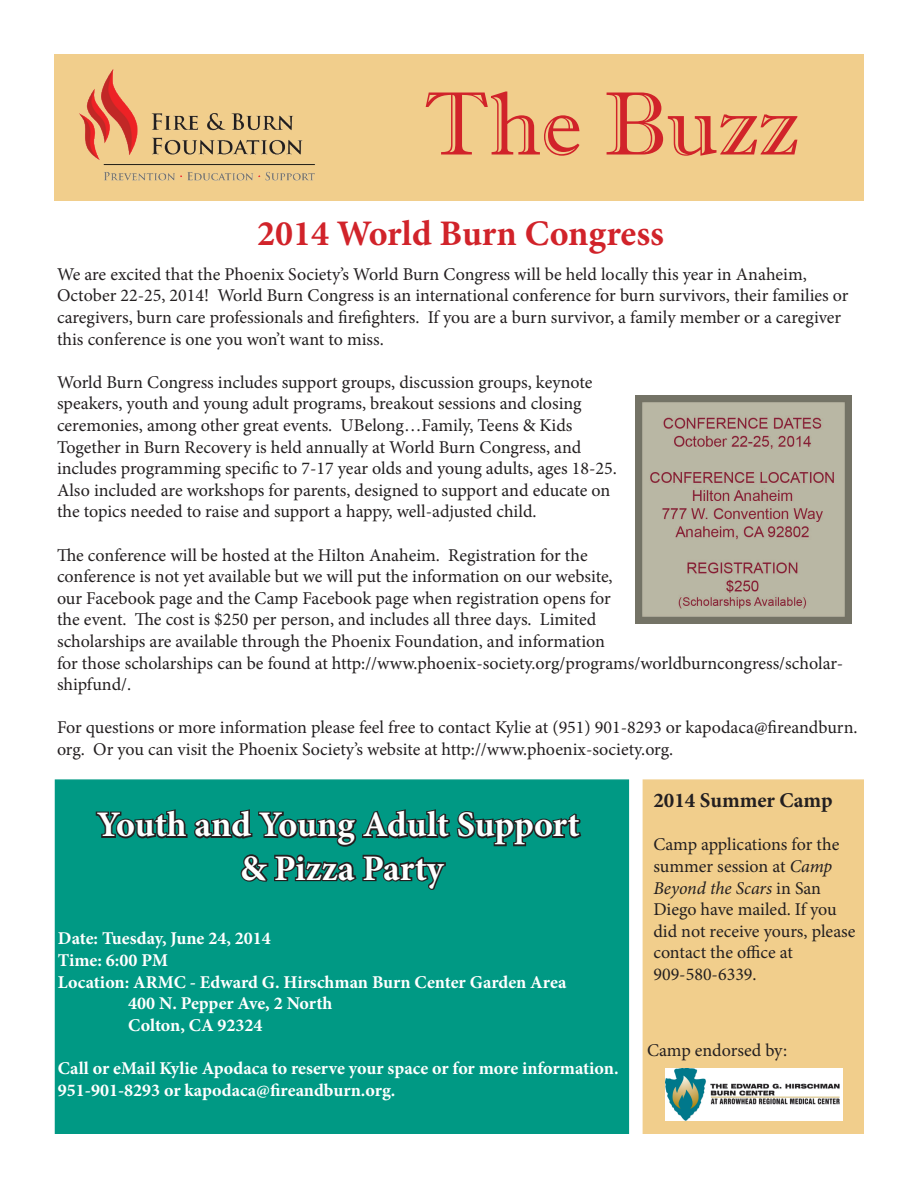
<style>
.page{position:relative;width:918px;height:1188px;background:#fff}
.page>*{position:absolute;margin:0;border:0;box-sizing:border-box;transform-origin:0 0}
.t1{font:90px "Imprint MT Shadow";color:#d1232a}
.t2{font:700 36px/43.2px "Minion Pro";letter-spacing:-.005em;color:#fff;text-align:center}
.t3{font:700 36px "Minion Pro";color:#d1232a}
.t4{font:700 21px "Minion Pro";color:#231f20}
.t5{font:18px/21.6px "Minion Pro";letter-spacing:-.005em;color:#231f20}
.t6{font:700 18px/21.6px "Minion Pro";color:#fff}
.s1{font-style:italic}
</style>
<div class="page">
<div style="left:55px;top:779px;width:574px;height:355px;background:#009984;border:2px solid #009984"></div>
<div style="left:54px;top:54px;width:810px;height:146px;background:#f1ce8c"></div>
<img style="left:79px;top:69px;width:237px;height:112px">
<svg style="left:95px;top:809px;width:487px;height:81px"></svg>
<img style="left:635px;top:396px;width:216px;height:227px">
<div style="left:643px;top:779px;width:221px;height:355px;background:#f1ce8c"></div>
<img style="left:666px;top:1068px;width:177px;height:53px">
<h1 class="t1" style="left:424px;top:71px;width:377px">The Buzz</h1>
<h2 class="t3" style="left:257px;top:208px;width:408px">2014 World Burn Congress</h2>
<p class="t5" style="left:57px;top:263px;width:793px">We are excited that the Phoenix Society’s World Burn Congress will be held locally this year in Anaheim, October 22-25, 2014! World Burn Congress is an international conference for burn survivors, their families or caregivers, burn care professionals and firefighters. If you are a burn survivor, a family member or a caregiver this conference is one you won’t want to miss.</p>
<p class="t5" style="left:57px;top:371px;width:561px">World Burn Congress includes support groups, discussion groups, keynote speakers, youth and young adult programs, breakout sessions and closing ceremonies, among other great events. UBelong…Family, Teens &amp; Kids Together in Burn Recovery is held annually at World Burn Congress, and includes programming specific to 7-17 year olds and young adults, ages 18-25.<br>Also included are workshops for parents, designed to support and educate on the topics needed to raise and support a happy, well-adjusted child.</p>
<p class="t5" style="left:57px;top:544px;width:788px">The conference will be hosted at the Hilton Anaheim. Registration for the<br>conference is not yet available but we will put the information on our website,<br>our Facebook page and the Camp Facebook page when registration opens for<br>the event. The cost is $250 per person, and includes all three days. Limited<br>scholarships are available through the Phoenix Foundation, and information<br>for those scholarships can be found at http://www.phoenix-society.org/programs/worldburncongress/scholar&shy;shipfund/.</p>
<p class="t5" style="left:57px;top:717px;width:802px">For questions or more information please feel free to contact Kylie at (951) 901-8293 or kapodaca@fireandburn. org. Or you can visit the Phoenix Society’s website at http://www.phoenix-society.org.</p>
<p class="t4" style="left:653px;top:786px;width:181px">2014 Summer Camp</p>
<p class="t5" style="left:653px;top:834px;width:204px">Camp applications for the summer session at <span class="s1">Camp<br>Beyond the Scars</span> in San<br>Diego have mailed. If you did not receive yours, please contact the office at<br>909-580-6339.</p>
<h2 class="t2" style="left:97px;top:803px;width:485px">Youth and Young Adult Support &amp; Pizza Party</h2>
<p class="t6" style="left:58px;top:928px;width:214px">Date: Tuesday, June 24, 2014</p>
<p class="t6" style="left:58px;top:949px;width:112px">Time: 6:00 PM</p>
<p class="t6" style="left:58px;top:971px;width:510px">Location: ARMC - Edward G. Hirschman Burn Center Garden Area</p>
<p class="t6" style="left:128px;top:992px;width:206px">400 N. Pepper Ave, 2 North</p>
<p class="t6" style="left:128px;top:1014px;width:136px">Colton, CA 92324</p>
<p class="t6" style="left:58px;top:1057px;width:562px">Call or eMail Kylie Apodaca to reserve your space or for more information.<br>951-901-8293 or kapodaca@fireandburn.org.</p>
<p class="t5" style="left:647px;top:1039px;width:142px">Camp endorsed by:</p>
</div>
